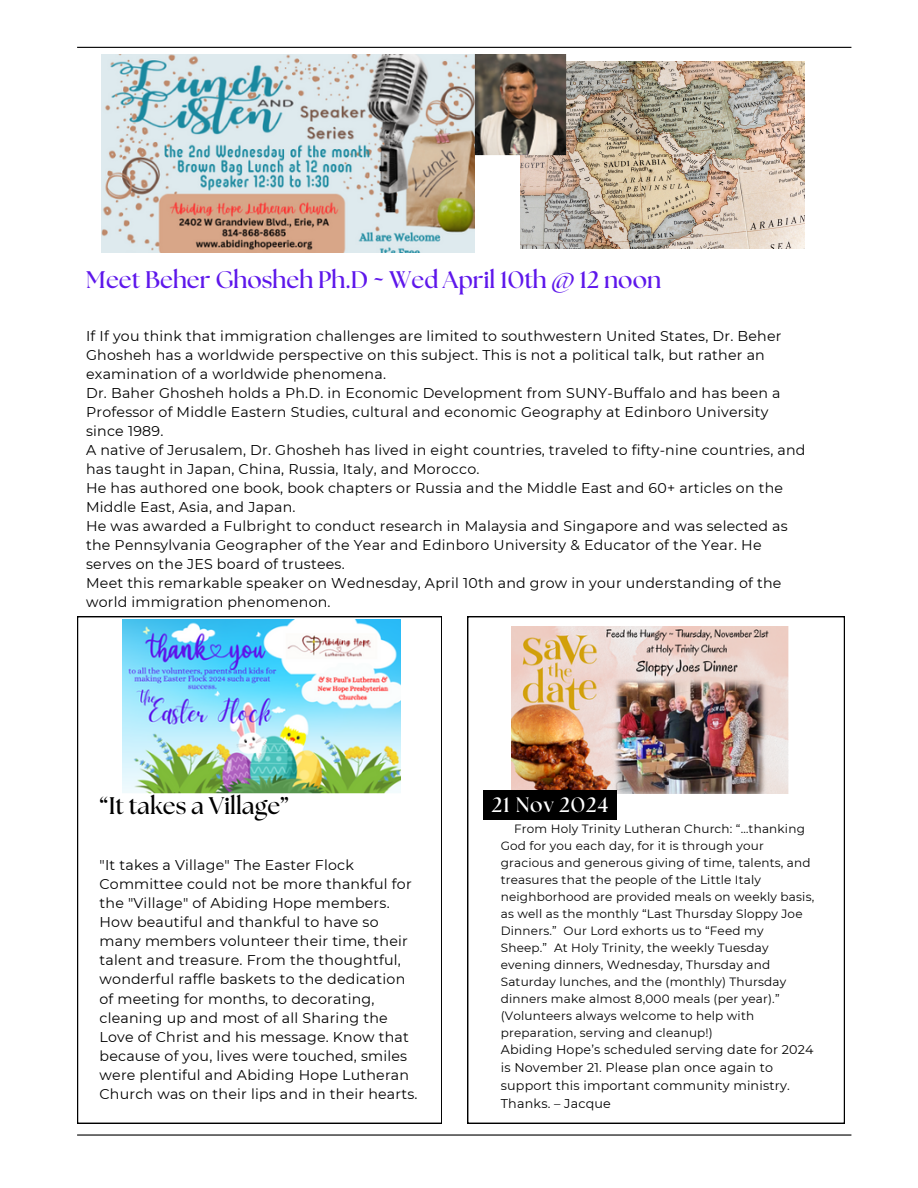
<style>
.page{position:relative;width:918px;height:1188px;background:#fff}
.page>*{position:absolute;margin:0;border:0;box-sizing:border-box;transform-origin:0 0}
.t1{font:700 24px "The Seasons";color:#5e17eb}
.t2{font:700 24px "The Seasons";color:#000}
.t3{font:700 20.85px "The Seasons";letter-spacing:.04em;color:#fff}
.t4{font:14.25px/19.2px "Montserrat";letter-spacing:.015em;color:#000}
.t5{font:12.75px/18px "Montserrat";letter-spacing:.015em;color:#000}
.t6{font:12px/17px "Montserrat";letter-spacing:.015em;color:#000}
</style>
<div class="page">
<hr style="left:77px;top:47px;width:774px;height:1px;background:#000">
<hr style="left:77px;top:1134px;width:774px;height:2px;background:#000">
<svg style="left:467px;top:616px;width:378px;height:508px"></svg>
<svg style="left:77px;top:616px;width:365px;height:508px"></svg>
<img style="left:122px;top:620px;width:278px;height:173px">
<img style="left:512px;top:626px;width:276px;height:168px">
<img style="left:101px;top:54px;width:374px;height:198px">
<img style="left:521px;top:61px;width:283px;height:188px">
<img style="left:474px;top:54px;width:92px;height:101px">
<div style="left:483px;top:791px;width:134px;height:29px;background:#000"></div>
<p class="t1" style="left:86px;top:269px;width:577px">Meet Beher Ghosheh Ph.D ~ Wed April 10th @ 12 noon</p>
<p class="t4" style="left:86px;top:326px;width:697px">If If you think that immigration challenges are limited to southwestern United States, Dr. Beher<br>Ghosheh has a worldwide perspective on this subject. This is not a political talk, but rather an examination of a worldwide phenomena.</p>
<p class="t4" style="left:86px;top:383px;width:696px">Dr. Baher Ghosheh holds a Ph.D. in Economic Development from SUNY-Buffalo and has been a<br>Professor of Middle Eastern Studies, cultural and economic Geography at Edinboro University since 1989.</p>
<p class="t4" style="left:86px;top:440px;width:721px">A native of Jerusalem, Dr. Ghosheh has lived in eight countries, traveled to fifty-nine countries, and has taught in Japan, China, Russia, Italy, and Morocco.</p>
<p class="t4" style="left:86px;top:478px;width:699px">He has authored one book, book chapters or Russia and the Middle East and 60+ articles on the<br>Middle East, Asia, and Japan.</p>
<p class="t4" style="left:86px;top:517px;width:703px">He was awarded a Fulbright to conduct research in Malaysia and Singapore and was selected as the Pennsylvania Geographer of the Year and Edinboro University &amp; Educator of the Year. He serves on the JES board of trustees.</p>
<p class="t4" style="left:86px;top:574px;width:697px">Meet this remarkable speaker on Wednesday, April 10th and grow in your understanding of the world immigration phenomenon.</p>
<p class="t2" style="left:100px;top:795px;width:191px">“It takes a Village”</p>
<p class="t4" style="left:100px;top:855px;width:320px">"It takes a Village" The Easter Flock Committee could not be more thankful for the "Village" of Abiding Hope members.<br>How beautiful and thankful to have so many members volunteer their time, their talent and treasure. From the thoughtful, wonderful raffle baskets to the dedication of meeting for months, to decorating, cleaning up and most of all Sharing the Love of Christ and his message. Know that because of you, lives were touched, smiles were plentiful and Abiding Hope Lutheran Church was on their lips and in their hearts.</p>
<p class="t3" style="left:492px;top:795px;width:118px">21 Nov 2024</p>
<p class="t6" style="left:501px;top:820px;width:315px;text-indent:13px">From Holy Trinity Lutheran Church: “…thanking God for you each day, for it is through your gracious and generous giving of time, talents, and treasures that the people of the Little Italy neighborhood are provided meals on weekly basis, as well as the monthly “Last Thursday Sloppy Joe Dinners.” Our Lord exhorts us to “Feed my<br>Sheep.” At Holy Trinity, the weekly Tuesday evening dinners, Wednesday, Thursday and Saturday lunches, and the (monthly) Thursday dinners make almost 8,000 meals (per year).” (Volunteers always welcome to help with preparation, serving and cleanup!)</p>
<p class="t5" style="left:501px;top:1040px;width:314px">Abiding Hope’s scheduled serving date for 2024 is November 21. Please plan once again to support this important community ministry.<br>Thanks. – Jacque</p>
</div>
